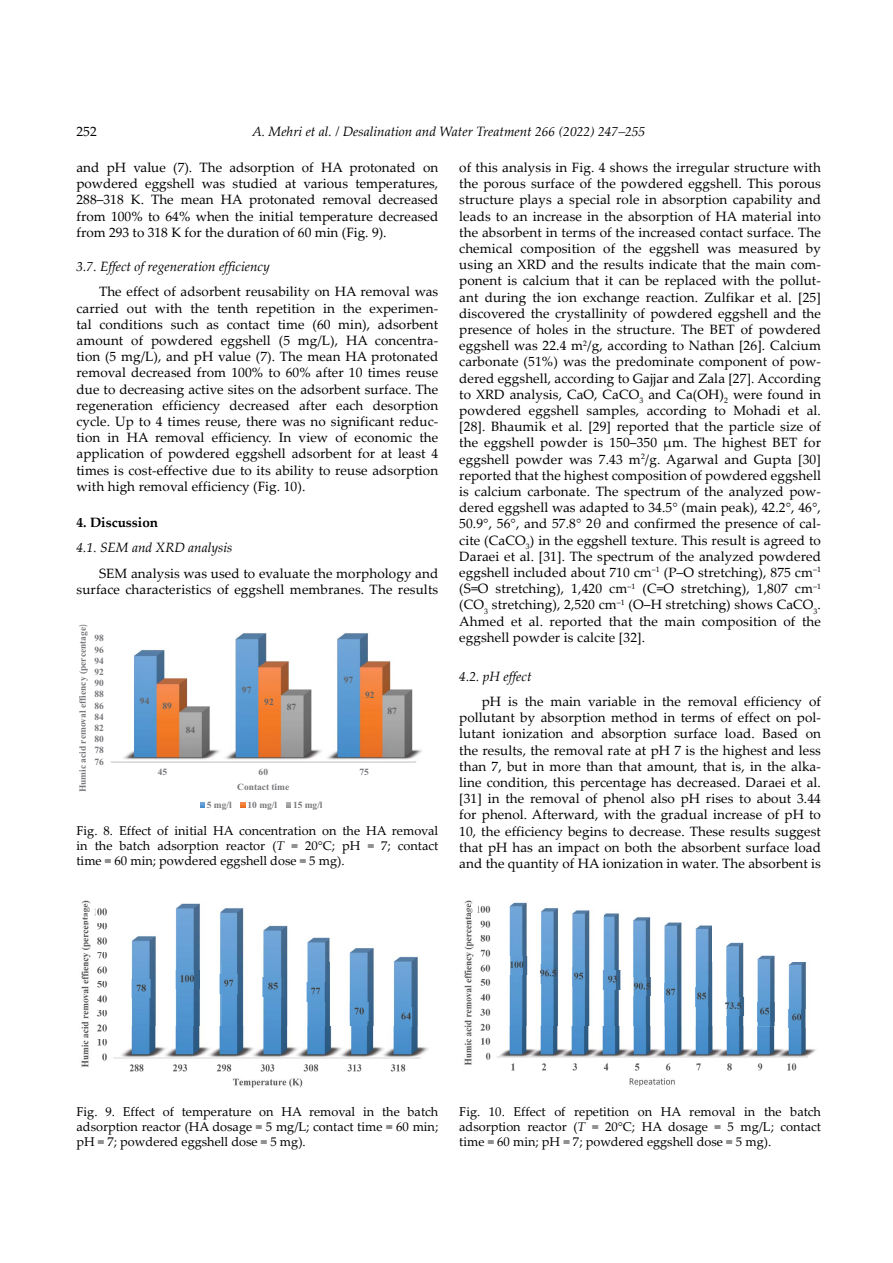
<style>
.page{position:relative;width:893px;height:1263px;background:#fff}
.page>*{position:absolute;margin:0;border:0;box-sizing:border-box;transform-origin:0 0}
.t1{font:13.5px/16.2px "Palatino Linotype";letter-spacing:.005em;color:#000;text-align:justify}
.t2{font:italic 13.5px "Palatino Linotype";color:#000}
.t3{font:700 13.5px "Palatino Linotype";color:#000}
.t4{font:12.75px/15px "Palatino Linotype";color:#000;text-align:justify}
.t5{font:700 9.45px "Times New Roman";color:#77787b}
.t6{font:700 9.45px "Times New Roman";color:#636467}
.s1{font-family:"Calibri";font-weight:400}
.s2{font-style:italic}
</style>
<div class="page">
<img style="left:114px;top:903px;width:314px;height:156px">
<img style="left:102px;top:1053px;width:5px;height:8px">
<img style="left:95px;top:908px;width:13px;height:138px">
<img style="left:95px;top:1034px;width:13px;height:4px">
<img style="left:95px;top:1020px;width:13px;height:4px">
<img style="left:95px;top:1006px;width:13px;height:3px">
<img style="left:95px;top:991px;width:13px;height:4px">
<img style="left:95px;top:977px;width:13px;height:3px">
<img style="left:95px;top:962px;width:13px;height:3px">
<img style="left:95px;top:947px;width:13px;height:4px">
<img style="left:95px;top:933px;width:13px;height:3px">
<img style="left:95px;top:918px;width:13px;height:4px">
<img style="left:129px;top:1064px;width:15px;height:8px">
<img style="left:173px;top:1064px;width:14px;height:8px">
<img style="left:216px;top:1064px;width:16px;height:8px">
<img style="left:260px;top:1064px;width:15px;height:8px">
<img style="left:303px;top:1064px;width:16px;height:8px">
<img style="left:347px;top:1064px;width:15px;height:8px">
<img style="left:390px;top:1064px;width:16px;height:8px">
<img style="left:131px;top:979px;width:20px;height:19px">
<img style="left:174px;top:970px;width:25px;height:19px">
<img style="left:218px;top:974px;width:20px;height:19px">
<img style="left:263px;top:977px;width:20px;height:19px">
<img style="left:305px;top:983px;width:21px;height:18px">
<img style="left:349px;top:1002px;width:20px;height:19px">
<img style="left:396px;top:1008px;width:20px;height:18px">
<img style="left:81px;top:900px;width:10px;height:167px">
<img style="left:88px;top:904px;width:7px;height:18px">
<svg style="left:92px;top:918px;width:3px;height:4px"></svg>
<img style="left:232px;top:1078px;width:71px;height:10px">
<img style="left:497px;top:902px;width:319px;height:156px">
<img style="left:485px;top:1052px;width:6px;height:8px">
<img style="left:478px;top:905px;width:13px;height:140px">
<img style="left:478px;top:1034px;width:13px;height:3px">
<img style="left:478px;top:1019px;width:13px;height:3px">
<img style="left:478px;top:1004px;width:13px;height:3px">
<img style="left:478px;top:990px;width:13px;height:3px">
<img style="left:478px;top:975px;width:13px;height:3px">
<img style="left:478px;top:960px;width:13px;height:3px">
<img style="left:478px;top:946px;width:13px;height:3px">
<img style="left:478px;top:931px;width:13px;height:3px">
<img style="left:478px;top:916px;width:13px;height:3px">
<img style="left:511px;top:1063px;width:4px;height:8px">
<img style="left:542px;top:1063px;width:4px;height:8px">
<img style="left:572px;top:1063px;width:5px;height:8px">
<img style="left:603px;top:1063px;width:6px;height:8px">
<img style="left:635px;top:1063px;width:5px;height:8px">
<img style="left:665px;top:1063px;width:6px;height:8px">
<img style="left:696px;top:1063px;width:5px;height:8px">
<img style="left:727px;top:1063px;width:5px;height:8px">
<img style="left:758px;top:1063px;width:5px;height:8px">
<img style="left:787px;top:1063px;width:10px;height:8px">
<img style="left:504px;top:956px;width:25px;height:19px">
<img style="left:535px;top:964px;width:27px;height:19px">
<img style="left:568px;top:968px;width:20px;height:18px">
<img style="left:602px;top:971px;width:20px;height:18px">
<img style="left:629px;top:977px;width:26px;height:19px">
<img style="left:661px;top:984px;width:20px;height:18px">
<img style="left:692px;top:987px;width:20px;height:19px">
<img style="left:719px;top:997px;width:27px;height:19px">
<img style="left:755px;top:1003px;width:19px;height:18px">
<img style="left:786px;top:1009px;width:20px;height:18px">
<img style="left:464px;top:900px;width:10px;height:165px">
<img style="left:471px;top:902px;width:7px;height:17px">
<img style="left:629px;top:1078px;width:46px;height:9px">
<img style="left:110px;top:632px;width:312px;height:131px">
<svg style="left:200px;top:802px;width:5px;height:5px"></svg>
<svg style="left:241px;top:802px;width:5px;height:5px"></svg>
<svg style="left:286px;top:802px;width:5px;height:5px"></svg>
<p class="t1" style="left:77px;top:123px;width:22px">252</p>
<p class="t2" style="left:252px;top:122px;width:395px">A. Mehri et al. / Desalination and Water Treatment 266 (2022) 247–255</p>
<p class="t1" style="left:77px;top:159px;width:363px">and pH value (7). The adsorption of HA protonated on powdered eggshell was studied at various temperatures, 288–318 K. The mean HA protonated removal decreased from 100% to 64% when the initial temperature decreased from 293 to 318 K for the duration of 60 min (Fig. 9).</p>
<p class="t2" style="left:77px;top:257px;width:195px">3.7. Effect of regeneration efficiency</p>
<p class="t1" style="left:77px;top:283px;width:363px;text-indent:23px">The effect of adsorbent reusability on HA removal was carried out with the tenth repetition in the experimen&shy;tal conditions such as contact time (60 min), adsorbent amount of powdered eggshell (5 mg/L), HA concentra&shy;tion (5 mg/L), and pH value (7). The mean HA protonated removal decreased from 100% to 60% after 10 times reuse due to decreasing active sites on the adsorbent surface. The regeneration efficiency decreased after each desorption cycle. Up to 4 times reuse, there was no significant reduc&shy;tion in HA removal efficiency. In view of economic the application of powdered eggshell adsorbent for at least 4 times is cost-effective due to its ability to reuse adsorption with high removal efficiency (Fig. 10).</p>
<p class="t3" style="left:77px;top:513px;width:83px">4. Discussion</p>
<p class="t2" style="left:77px;top:538px;width:158px">4.1. SEM and XRD analysis</p>
<p class="t1" style="left:77px;top:564px;width:363px;text-align:right">SEM analysis was used to evaluate the morphology and surface characteristics of eggshell membranes. The results</p>
<p class="t1" style="left:459px;top:159px;width:363px">of this analysis in Fig. 4 shows the irregular structure with the porous surface of the powdered eggshell. This porous structure plays a special role in absorption capability and leads to an increase in the absorption of HA material into the absorbent in terms of the increased contact surface. The chemical composition of the eggshell was measured by using an XRD and the results indicate that the main com&shy;ponent is calcium that it can be replaced with the pollut&shy;ant during the ion exchange reaction. Zulfikar et al. [25] discovered the crystallinity of powdered eggshell and the presence of holes in the structure. The BET of powdered eggshell was 22.4 m<sup>2</sup>/g, according to Nathan [26]. Calcium carbonate (51%) was the predominate component of pow&shy;dered eggshell, according to Gajjar and Zala [27]. According to XRD analysis, CaO, CaCO<sub>3</sub> and Ca(OH)<sub>2</sub> were found in powdered eggshell samples, according to Mohadi et al. [28]. Bhaumik et al. [29] reported that the particle size of the eggshell powder is 150–350 µm. The highest BET for eggshell powder was 7.43 m<sup>2</sup>/g. Agarwal and Gupta [30] reported that the highest composition of powdered eggshell is calcium carbonate. The spectrum of the analyzed pow&shy;dered eggshell was adapted to 34.5° (main peak), 42.2°, 46°, 50.9°, 56°, and 57.8° 2θ and confirmed the presence of cal&shy;cite (CaCO<sub>3</sub>) in the eggshell texture. This result is agreed to Daraei et al. [31]. The spectrum of the analyzed powdered eggshell included about 710 cm<sup>–1</sup> (P–O stretching), 875 cm<sup>–1 </sup>(S=O stretching), 1,420 cm<sup>–1</sup> (C=O stretching), 1,807 cm<sup>–1 </sup>(CO<sub>3</sub> stretching), 2,520 cm<sup>–1</sup> (O–H stretching) shows CaCO<sub>3</sub>.<br>Ahmed et al. reported that the main composition of the eggshell powder is calcite [32].</p>
<p class="t2" style="left:459px;top:666px;width:74px">4.2. pH effect</p>
<p class="t1" style="left:459px;top:693px;width:363px;text-indent:23px">pH is the main variable in the removal efficiency of pollutant by absorption method in terms of effect on pol&shy;lutant ionization and absorption surface load. Based on the results, the removal rate at pH 7 is the highest and less than 7, but in more than that amount, that is, in the alka&shy;line condition, this percentage has decreased. Daraei et al. [31] in the removal of phenol also pH rises to about 3.44 for phenol. Afterward, with the gradual increase of pH to 10, the efficiency begins to decrease. These results suggest that pH has an impact on both the absorbent surface load and the quantity of HA ionization in water. The absorbent is</p>
<p class="t5" style="left:76px;top:792px;width:170px;rotate:-90deg">Humic acid removal effiency (percentage<span class="s1">)</span></p>
<p class="t5" style="left:95px;top:631px;width:11px">98</p>
<p class="t5" style="left:95px;top:643px;width:11px">96</p>
<p class="t5" style="left:95px;top:654px;width:11px">94</p>
<p class="t5" style="left:95px;top:665px;width:11px">92</p>
<p class="t6" style="left:344px;top:673px;width:11px">97</p>
<p class="t5" style="left:95px;top:676px;width:11px">90</p>
<p class="t6" style="left:242px;top:683px;width:11px">97</p>
<p class="t5" style="left:95px;top:687px;width:11px">88</p>
<p class="t6" style="left:365px;top:687px;width:11px">92</p>
<p class="t6" style="left:140px;top:694px;width:11px">94</p>
<p class="t6" style="left:264px;top:695px;width:11px">92</p>
<p class="t5" style="left:95px;top:699px;width:11px">86</p>
<p class="t6" style="left:162px;top:699px;width:11px">89</p>
<p class="t6" style="left:287px;top:700px;width:11px">87</p>
<p class="t6" style="left:388px;top:704px;width:11px">87</p>
<p class="t5" style="left:95px;top:710px;width:11px">84</p>
<p class="t5" style="left:95px;top:721px;width:11px">82</p>
<p class="t6" style="left:186px;top:723px;width:11px">84</p>
<p class="t5" style="left:95px;top:732px;width:11px">80</p>
<p class="t5" style="left:95px;top:743px;width:11px">78</p>
<p class="t5" style="left:95px;top:754px;width:11px">76</p>
<p class="t5" style="left:158px;top:765px;width:11px">45</p>
<p class="t5" style="left:259px;top:765px;width:11px">60</p>
<p class="t5" style="left:359px;top:765px;width:11px">75</p>
<p class="t5" style="left:237px;top:780px;width:54px">Contact time</p>
<p class="t5" style="left:207px;top:798px;width:26px">5 mg/l</p>
<p class="t5" style="left:248px;top:798px;width:31px">10 mg/l</p>
<p class="t5" style="left:293px;top:798px;width:31px">15 mg/l</p>
<p class="t4" style="left:76px;top:822px;width:363px">Fig. 8. Effect of initial HA concentration on the HA removal in the batch adsorption reactor (<span class="s2">T</span> = 20°C; pH = 7; contact time = 60 min; powdered eggshell dose = 5 mg).</p>
<p class="t4" style="left:76px;top:1104px;width:363px">Fig. 9. Effect of temperature on HA removal in the batch adsorption reactor (HA dosage = 5 mg/L; contact time = 60 min; pH = 7; powdered eggshell dose = 5 mg).</p>
<p class="t4" style="left:459px;top:1104px;width:363px">Fig. 10. Effect of repetition on HA removal in the batch adsorption reactor (<span class="s2">T</span> = 20°C; HA dosage = 5 mg/L; contact time = 60 min; pH = 7; powdered eggshell dose = 5 mg).</p>
</div>
